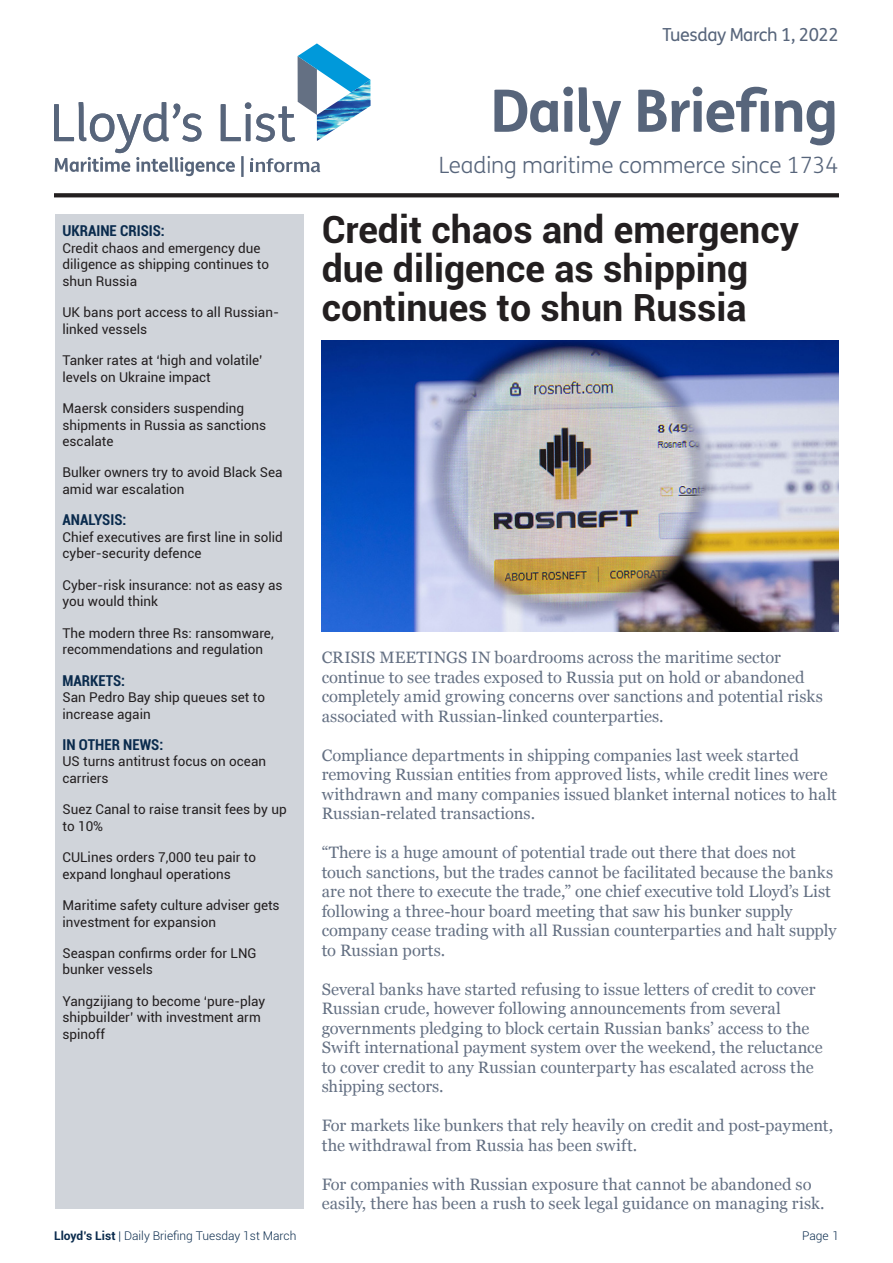
<style>
.page{position:relative;width:893px;height:1263px;background:#fff}
.page>*{position:absolute;margin:0;border:0;box-sizing:border-box;transform-origin:0 0}
.t1{font:700 58.5px "FS Me";letter-spacing:-.025em;color:#57657b}
.Headline_1{font:700 37.5px/39px "Roboto";color:#231f20}
.t2{font:300 22.5px "FS Me";letter-spacing:-.005em;color:#57657b}
.t3{font:18px "FS Me";letter-spacing:-.025em;color:#57657b}
.Body_Copy_First_page{font:16.5px/19.5px "Georgia";color:#647083}
.Contents_header{font:700 condensed 15px "Roboto";color:#0a2b4d}
.Contents_body{font:13.5px/16.5px "Roboto";color:#231f20}
.t4{font:300 12px "Roboto";color:#0a2b4d}
.s1{font-weight:700}
</style>
<div class="page">
<svg style="left:54px;top:43px;width:316px;height:134px"></svg>
<svg style="left:54px;top:193px;width:785px;height:4px;background:#2d292a"></svg>
<img style="left:322px;top:341px;width:517px;height:290px">
<div style="left:55px;top:215px;width:249px;height:994px;background:#d0d4da"></div>
<p class="t3" style="left:663px;top:22px;width:178px">Tuesday March 1, 2022</p>
<p class="Contents_header" style="left:63px;top:221px;width:104px">UKRAINE CRISIS:</p>
<p class="Contents_body" style="left:63px;top:239px;width:208px">Credit chaos and emergency due diligence as shipping continues to shun Russia</p>
<p class="Contents_body" style="left:63px;top:304px;width:218px">UK bans port access to all Russian&shy;linked vessels</p>
<p class="Contents_body" style="left:63px;top:352px;width:202px">Tanker rates at ‘high and volatile’ levels on Ukraine impact</p>
<p class="Contents_body" style="left:63px;top:399px;width:205px">Maersk considers suspending shipments in Russia as sanctions escalate</p>
<p class="Contents_body" style="left:63px;top:464px;width:222px">Bulker owners try to avoid Black Sea amid war escalation</p>
<p class="Contents_header" style="left:63px;top:509px;width:65px">ANALYSIS:</p>
<p class="Contents_body" style="left:63px;top:528px;width:222px">Chief executives are first line in solid cyber-security defence</p>
<p class="Contents_body" style="left:63px;top:576px;width:222px">Cyber-risk insurance: not as easy as you would think</p>
<p class="Contents_body" style="left:63px;top:624px;width:213px">The modern three Rs: ransomware, recommendations and regulation</p>
<p class="Contents_header" style="left:63px;top:670px;width:64px">MARKETS:</p>
<p class="Contents_body" style="left:63px;top:688px;width:204px">San Pedro Bay ship queues set to increase again</p>
<p class="Contents_header" style="left:63px;top:734px;width:102px">IN OTHER NEWS:</p>
<p class="Contents_body" style="left:63px;top:753px;width:205px">US turns antitrust focus on ocean carriers</p>
<p class="Contents_body" style="left:63px;top:801px;width:226px">Suez Canal to raise transit fees by up to 10%</p>
<p class="Contents_body" style="left:63px;top:849px;width:195px">CULines orders 7,000 teu pair to expand longhaul operations</p>
<p class="Contents_body" style="left:63px;top:896px;width:219px">Maritime safety culture adviser gets investment for expansion</p>
<p class="Contents_body" style="left:63px;top:944px;width:196px">Seaspan confirms order for LNG bunker vessels</p>
<p class="Contents_body" style="left:63px;top:992px;width:204px">Yangzijiang to become ‘pure-play shipbuilder’ with investment arm spinoff</p>
<p class="t1" style="left:490px;top:66px;width:350px">Daily Briefing</p>
<p class="t2" style="left:439px;top:150px;width:401px">Leading maritime commerce since 1734</p>
<p class="Headline_1" style="left:322px;top:209px;width:479px">Credit chaos and emergency due diligence as shipping continues to shun Russia</p>
<p class="Body_Copy_First_page" style="left:322px;top:647px;width:503px">CRISIS MEETINGS IN boardrooms across the maritime sector continue to see trades exposed to Russia put on hold or abandoned completely amid growing concerns over sanctions and potential risks associated with Russian-linked counterparties.</p>
<p class="Body_Copy_First_page" style="left:322px;top:745px;width:517px">Compliance departments in shipping companies last week started removing Russian entities from approved lists, while credit lines were withdrawn and many companies issued blanket internal notices to halt Russian-related transactions.</p>
<p class="Body_Copy_First_page" style="left:322px;top:842px;width:516px">“There is a huge amount of potential trade out there that does not touch sanctions, but the trades cannot be facilitated because the banks are not there to execute the trade,” one chief executive told Lloyd’s List following a three-hour board meeting that saw his bunker supply company cease trading with all Russian counterparties and halt supply to Russian ports.</p>
<p class="Body_Copy_First_page" style="left:322px;top:979px;width:503px">Several banks have started refusing to issue letters of credit to cover Russian crude, however following announcements from several governments pledging to block certain Russian banks’ access to the Swift international payment system over the weekend, the reluctance to cover credit to any Russian counterparty has escalated across the shipping sectors.</p>
<p class="Body_Copy_First_page" style="left:322px;top:1115px;width:513px">For markets like bunkers that rely heavily on credit and post-payment, the withdrawal from Russia has been swift.</p>
<p class="Body_Copy_First_page" style="left:322px;top:1174px;width:504px">For companies with Russian exposure that cannot be abandoned so easily, there has been a rush to seek legal guidance on managing risk.</p>
<p class="t4" style="left:54px;top:1228px;width:244px"><span class="s1">Lloyd’s List</span> | Daily Briefing Tuesday 1st March</p>
<p class="t4" style="left:802px;top:1228px;width:38px">Page 1</p>
</div>
